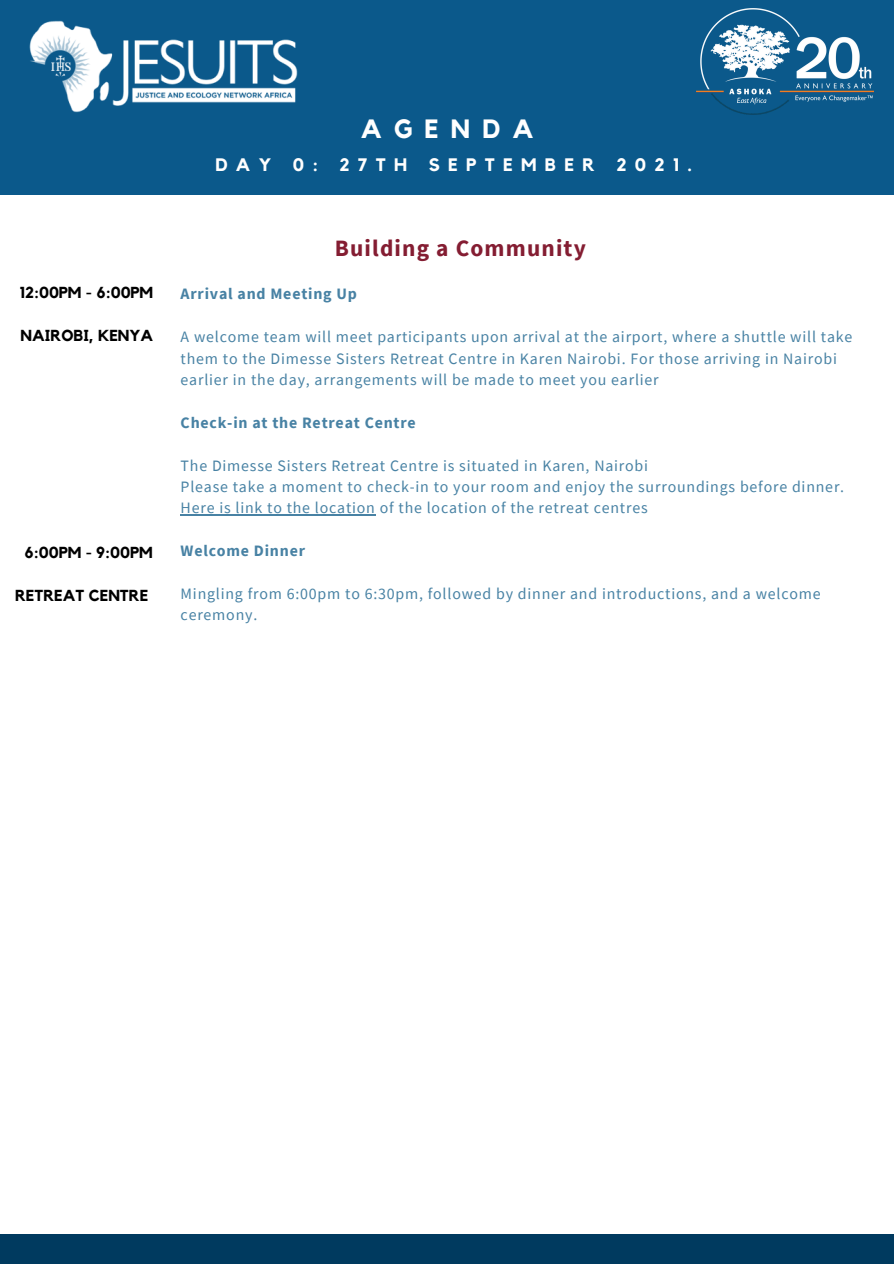
<style>
.page{position:relative;width:894px;height:1264px;background:#fff}
.page>*{position:absolute;margin:0;border:0;box-sizing:border-box;transform-origin:0 0}
.t1{font:700 26.4px "Kollektif";letter-spacing:.46em;color:#fff}
.t2{font:700 23.4px "Source Sans Pro";letter-spacing:.05em;color:#841d32}
.t3{font:700 18px "Kollektif";letter-spacing:.46em;color:#fff}
.t4{font:15.9px/21.5px "Source Sans Pro";letter-spacing:.05em;color:#4882a4}
.t5{font:700 15.9px "Source Sans Pro";letter-spacing:.05em;color:#4882a4}
.t6{font:700 15.9px "Kollektif";color:#000}
</style>
<div class="page">
<div style="left:0;top:0;width:893px;height:195px;background:#0b598b"></div>
<div style="left:0;top:1234px;width:893px;height:29px;background:#003a5f"></div>
<img style="left:696px;top:9px;width:177px;height:106px">
<img style="left:29px;top:20px;width:269px;height:93px">
<hr style="left:180px;top:514px;width:195px;height:1px;background:#4882a4">
<p class="t6" style="left:19px;top:285px;width:135px">12:00PM - 6:00PM</p>
<p class="t6" style="left:21px;top:328px;width:134px">NAIROBI, KENYA</p>
<p class="t6" style="left:25px;top:545px;width:130px">6:00PM - 9:00PM</p>
<p class="t6" style="left:15px;top:588px;width:135px">RETREAT CENTRE</p>
<p class="t1" style="left:360px;top:116px;width:174px">AGENDA</p>
<p class="t3" style="left:215px;top:156px;width:478px">DAY 0: 27TH SEPTEMBER 2021.</p>
<p class="t2" style="left:335px;top:232px;width:252px">Building a Community</p>
<p class="t5" style="left:180px;top:283px;width:178px">Arrival and Meeting Up</p>
<p class="t4" style="left:180px;top:326px;width:673px">A welcome team will meet participants upon arrival at the airport, where a shuttle will take them to the Dimesse Sisters Retreat Centre in Karen Nairobi. For those arriving in Nairobi earlier in the day, arrangements will be made to meet you earlier</p>
<p class="t5" style="left:180px;top:412px;width:237px">Check-in at the Retreat Centre</p>
<p class="t4" style="left:180px;top:454px;width:469px">The Dimesse Sisters Retreat Centre is situated in Karen, Nairobi</p>
<p class="t4" style="left:180px;top:475px;width:665px">Please take a moment to check-in to your room and enjoy the surroundings before dinner.<br>Here is link to the location of the location of the retreat centres</p>
<p class="t5" style="left:180px;top:540px;width:126px">Welcome Dinner</p>
<p class="t4" style="left:180px;top:582px;width:641px">Mingling from 6:00pm to 6:30pm, followed by dinner and introductions, and a welcome ceremony.</p>
</div>
